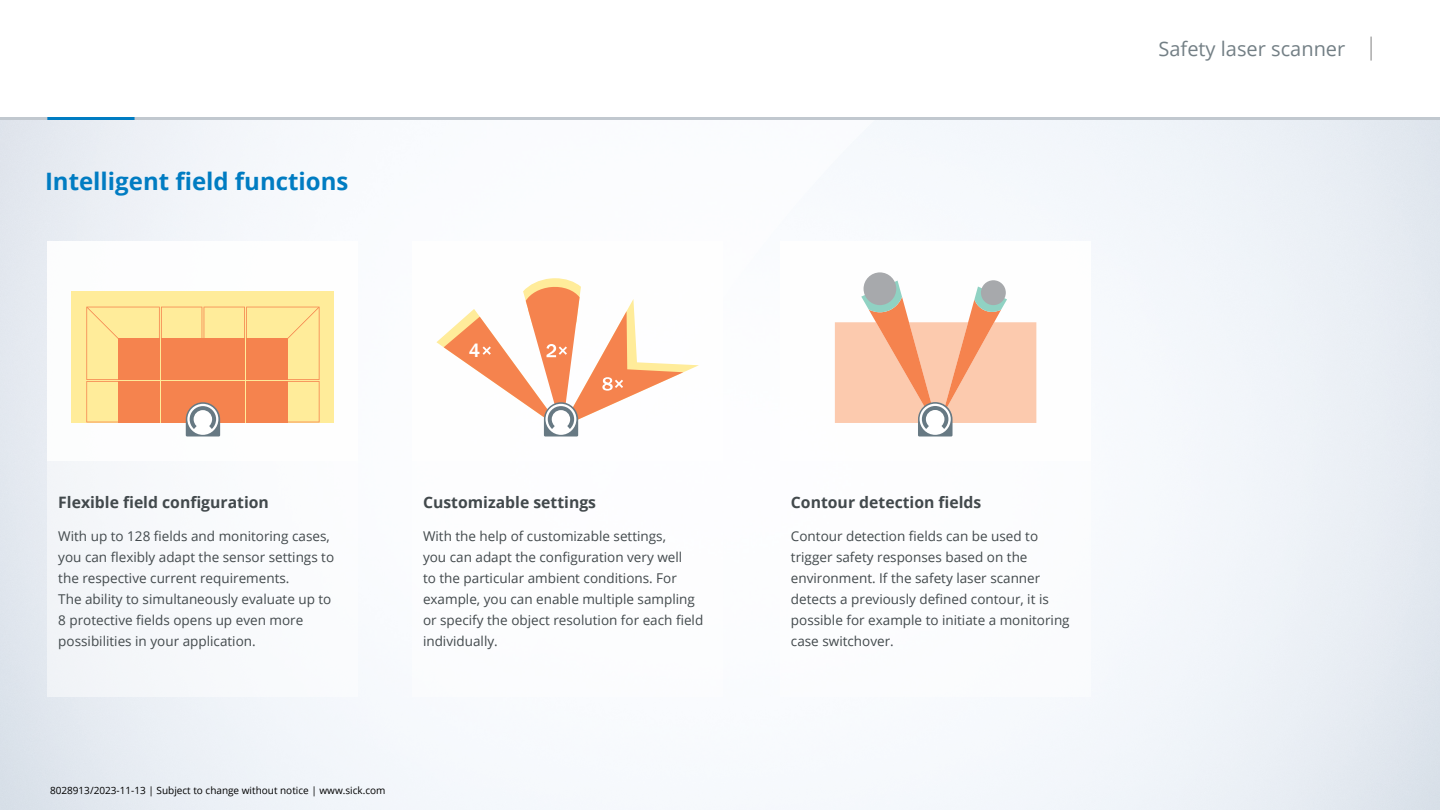
<style>
.page{position:relative;width:1440px;height:810px;background:#fff}
.page>*{position:absolute;margin:0;border:0;box-sizing:border-box;transform-origin:0 0}
.t1{font:700 24px "Open Sans";color:#007cc2}
.t2{font:20.02px "Open Sans";color:#737f85}
.t3{font:500 19.5px "SICK Franklin";color:#fff}
.t4{font:700 15.75px "Open Sans";color:#42494c}
.t5{font:13.5px/21px "Open Sans";color:#42494c}
.t6{font:9.98px "Open Sans";color:#000}
</style>
<div class="page">
<hr style="left:0;top:117px;width:1440px;height:3px;background:#c1c8cf">
<svg style="left:1371px;top:37px;width:1px;height:24px"></svg>
<div style="left:48px;top:242px;width:310px;height:455px;background:#f7f9fc"></div>
<div style="left:48px;top:242px;width:310px;height:219px;background:#fff"></div>
<div style="left:72px;top:291px;width:262px;height:131px;background:#ffec9a"></div>
<svg style="left:86px;top:307px;width:234px;height:129px"></svg>
<svg style="left:835px;top:281px;width:201px;height:155px"></svg>
<div style="left:981px;top:280px;width:25px;height:25px;background:#a7a9ac;border-radius:50%"></div>
<div style="left:864px;top:272px;width:32px;height:33px;background:#a7a9ac;border-radius:50%"></div>
<svg style="left:436px;top:278px;width:263px;height:159px"></svg>
<hr style="left:47px;top:117px;width:88px;height:3px;background:#007cc2">
<h1 class="t1" style="left:45px;top:165px;width:305px">Intelligent field functions</h1>
<h3 class="t3" style="left:469px;top:339px;width:13px">4</h3>
<p class="t4" style="left:58px;top:491px;width:212px">Flexible field configuration</p>
<p class="t5" style="left:58px;top:525px;width:277px">With up to 128 fields and monitoring cases, you can flexibly adapt the sensor settings to the respective current requirements.<br>The ability to simultaneously evaluate up to 8 protective fields opens up even more possibilities in your application.</p>
<p class="t4" style="left:423px;top:491px;width:175px">Customizable settings</p>
<p class="t5" style="left:423px;top:525px;width:282px">With the help of customizable settings,<br>you can adapt the configuration very well<br>to the particular ambient conditions. For example, you can enable multiple sampling or specify the object resolution for each field individually.</p>
<p class="t6" style="left:50px;top:783px;width:337px">8028913/2023-11-13 | Subject to change without notice | www.sick.com</p>
<p class="t4" style="left:791px;top:491px;width:192px">Contour detection fields</p>
<p class="t5" style="left:791px;top:525px;width:280px">Contour detection fields can be used to trigger safety responses based on the environment. If the safety laser scanner detects a previously defined contour, it is possible for example to initiate a monitoring case switchover.</p>
<h2 class="t2" style="left:1158px;top:35px;width:188px">Safety laser scanner</h2>
</div>
